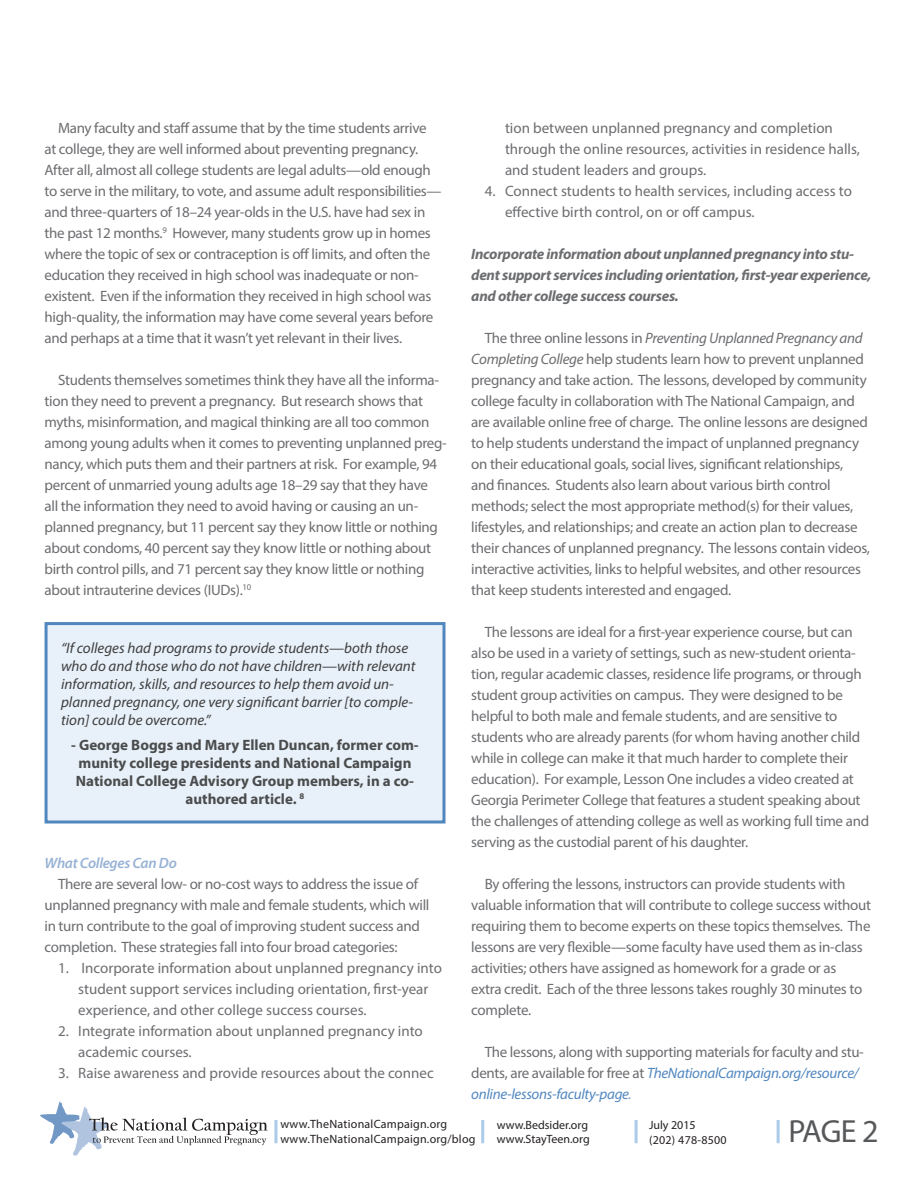
<style>
.page{position:relative;width:918px;height:1188px;background:#fff}
.page>*{position:absolute;margin:0;border:0;box-sizing:border-box;transform-origin:0 0}
.t1{font:32.1px "Myriad Pro";color:#57585a}
.Body_Copy{font:15px/21px "Myriad Pro";letter-spacing:-.02em;color:#6c6d70}
.Body_Copy-2{font:15px/21px "Myriad Pro";color:#6c6d70}
.t2{font:italic 15px/18px "Myriad Pro";color:#3e3e3f}
.Paragraph_Style_2{font:italic 700 15px/21px "Myriad Pro";letter-spacing:-.02em;color:#6c6d70}
.t3{font:700 15px/18px "Myriad Pro";color:#4b4c4d;text-align:center}
.Body_Copy-3{font:italic 600 15px "Myriad Pro";letter-spacing:-.02em;color:#97b2d5}
.t4{font:12px/15px "Myriad Pro";letter-spacing:.02em;color:#231f20}
.t5{font:12px/14.4px "Myriad Pro";color:#231f20}
.s1{font-style:italic}
.s2{font-style:italic;color:#5187bf}
.s3{font-style:italic;color:#82a3cf}
</style>
<div class="page">
<svg style="left:40px;top:1102px;width:228px;height:54px"></svg>
<hr style="left:274px;top:1120px;width:3px;height:23px;background:#aacbea">
<hr style="left:481px;top:1120px;width:3px;height:23px;background:#aacbea">
<hr style="left:635px;top:1120px;width:3px;height:23px;background:#aacbea">
<hr style="left:777px;top:1120px;width:3px;height:23px;background:#aacbea">
<div style="left:46px;top:624px;width:398px;height:198px;background:#e8f1f9"></div>
<div style="left:45px;top:622px;width:401px;height:202px;border:3px solid #5187bf"></div>
<p class="Body_Copy" style="left:45px;top:117px;width:398px;text-indent:14px">Many faculty and staff assume that by the time students arrive at college, they are well informed about preventing pregnancy.<br>After all, almost all college students are legal adults—old enough to serve in the military, to vote, and assume adult responsibilities— and three-quarters of 18–24 year-olds in the U.S. have had sex in the past 12 months.<sup>9</sup> However, many students grow up in homes where the topic of sex or contraception is off limits, and often the education they received in high school was inadequate or non&shy;existent. Even if the information they received in high school was high-quality, the information may have come several years before and perhaps at a time that it wasn’t yet relevant in their lives.</p>
<p class="Body_Copy" style="left:45px;top:369px;width:404px;text-indent:14px">Students themselves sometimes think they have all the informa&shy;tion they need to prevent a pregnancy. But research shows that myths, misinformation, and magical thinking are all too common among young adults when it comes to preventing unplanned preg&shy;nancy, which puts them and their partners at risk. For example, 94 percent of unmarried young adults age 18–29 say that they have<br>all the information they need to avoid having or causing an un&shy;planned pregnancy, but 11 percent say they know little or nothing about condoms, 40 percent say they know little or nothing about birth control pills, and 71 percent say they know little or nothing about intrauterine devices (IUDs).<sup>10</sup></p>
<p class="t2" style="left:61px;top:639px;width:356px">“If colleges had programs to provide students—both those who do and those who do not have children—with relevant information, skills, and resources to help them avoid un&shy;planned pregnancy, one very significant barrier [to comple&shy;tion] could be overcome.”</p>
<p class="t3" style="left:71px;top:735px;width:349px">- George Boggs and Mary Ellen Duncan, former com&shy;munity college presidents and National Campaign National College Advisory Group members, in a co&shy;authored article. <sup>8</sup></p>
<p class="Body_Copy-3" style="left:45px;top:853px;width:134px">What Colleges Can Do</p>
<p class="Body_Copy" style="left:45px;top:873px;width:386px;text-indent:14px">There are several low- or no-cost ways to address the issue of unplanned pregnancy with male and female students, which will in turn contribute to the goal of improving student success and completion. These strategies fall into four broad categories:</p>
<p class="Body_Copy-2" style="left:78px;top:957px;width:365px;text-indent:-20px">1. Incorporate information about unplanned pregnancy into student support services including orientation, first-year experience, and other college success courses.</p>
<p class="Body_Copy-2" style="left:78px;top:1020px;width:346px;text-indent:-20px">2. Integrate information about unplanned pregnancy into academic courses.</p>
<p class="Body_Copy-2" style="left:58px;top:1062px;width:377px">3. Raise awareness and provide resources about the connec</p>
<p class="Body_Copy-2" style="left:505px;top:117px;width:357px">tion between unplanned pregnancy and completion through the online resources, activities in residence halls, and student leaders and groups.</p>
<p class="Body_Copy-2" style="left:505px;top:180px;width:348px;text-indent:-20px">4. Connect students to health services, including access to effective birth control, on or off campus.</p>
<p class="Paragraph_Style_2" style="left:471px;top:243px;width:402px">Incorporate information about unplanned pregnancy into stu&shy;dent support services including orientation, first-year experience, and other college success courses.</p>
<p class="Body_Copy" style="left:471px;top:327px;width:400px;text-indent:14px">The three online lessons in <span class="s1">Preventing Unplanned Pregnancy and Completing College</span> help students learn how to prevent unplanned pregnancy and take action. The lessons, developed by community college faculty in collaboration with The National Campaign, and are available online free of charge. The online lessons are designed to help students understand the impact of unplanned pregnancy on their educational goals, social lives, significant relationships, and finances. Students also learn about various birth control methods; select the most appropriate method(s) for their values, lifestyles, and relationships; and create an action plan to decrease their chances of unplanned pregnancy. The lessons contain videos, interactive activities, links to helpful websites, and other resources that keep students interested and engaged.</p>
<p class="Body_Copy" style="left:471px;top:621px;width:399px;text-indent:14px">The lessons are ideal for a first-year experience course, but can also be used in a variety of settings, such as new-student orienta&shy;tion, regular academic classes, residence life programs, or through student group activities on campus. They were designed to be helpful to both male and female students, and are sensitive to students who are already parents (for whom having another child while in college can make it that much harder to complete their education). For example, Lesson One includes a video created at Georgia Perimeter College that features a student speaking about the challenges of attending college as well as working full time and serving as the custodial parent of his daughter.</p>
<p class="Body_Copy" style="left:471px;top:873px;width:401px;text-indent:14px">By offering the lessons, instructors can provide students with valuable information that will contribute to college success without requiring them to become experts on these topics themselves. The lessons are very flexible—some faculty have used them as in-class activities; others have assigned as homework for a grade or as<br>extra credit. Each of the three lessons takes roughly 30 minutes to complete.</p>
<p class="Body_Copy" style="left:471px;top:1041px;width:394px;text-indent:14px">The lessons, along with supporting materials for faculty and stu&shy;dents, are available for free at <span class="s2">TheNationalCampaign.org/resource/ online-lessons-faculty-page</span><span class="s3">.</span></p>
<p class="t4" style="left:280px;top:1117px;width:197px">www.TheNationalCampaign.org www.TheNationalCampaign.org/blog</p>
<p class="t5" style="left:497px;top:1117px;width:95px">www.Bedsider.org www.StayTeen.org</p>
<p class="t4" style="left:649px;top:1117px;width:79px">July 2015<br>(202) 478-8500</p>
<h1 class="t1" style="left:788px;top:1112px;width:92px">PAGE 2</h1>
</div>
